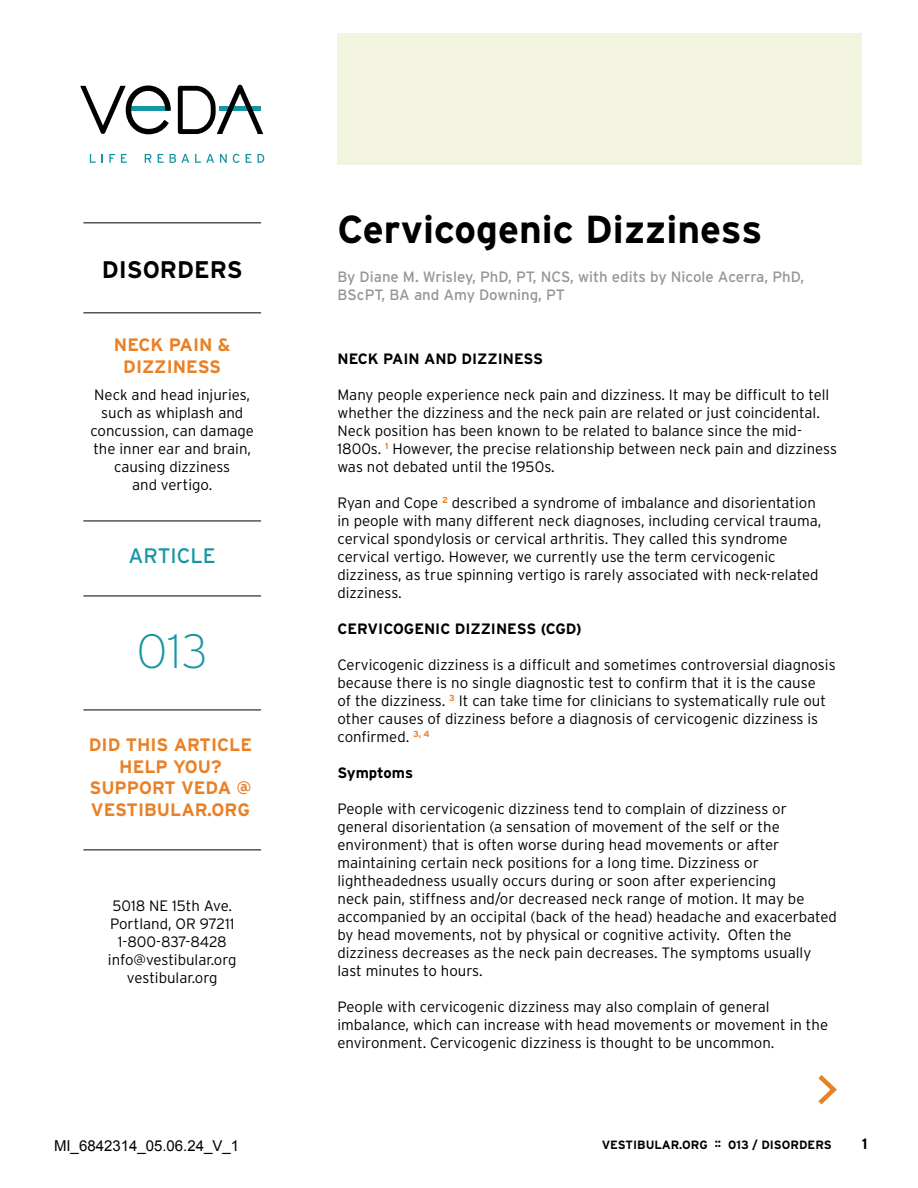
<style>
.page{position:relative;width:918px;height:1188px;background:#fff}
.page>*{position:absolute;margin:0;border:0;box-sizing:border-box;transform-origin:0 0}
.t1{font:200 48px "Interstate";color:#1696a4}
.t2{font:700 39px "Interstate";color:#000}
.t3{font:700 24px "Interstate";color:#000}
.t4{font:21px "Interstate";color:#1696a4}
.t5{font:700 18px/21.6px "Interstate";color:#ea8025;text-align:center}
.t6{font:300 15px/18px "Interstate";color:#000}
.t7{font:15px/18px "Interstate";color:#939598}
.t8{font:700 15px "Interstate";color:#000}
.t9{font:15px "Arial";color:#000}
.t10{font:700 12px "Interstate";color:#000}
</style>
<div class="page">
<svg style="left:178px;top:85px;width:85px;height:49px"></svg>
<svg style="left:80px;top:85px;width:91px;height:49px"></svg>
<svg style="left:90px;top:154px;width:6px;height:9px"></svg>
<svg style="left:109px;top:154px;width:6px;height:9px"></svg>
<svg style="left:121px;top:154px;width:6px;height:9px"></svg>
<svg style="left:145px;top:154px;width:6px;height:9px"></svg>
<svg style="left:158px;top:154px;width:6px;height:9px"></svg>
<svg style="left:170px;top:154px;width:19px;height:9px"></svg>
<svg style="left:195px;top:154px;width:19px;height:9px"></svg>
<svg style="left:220px;top:154px;width:7px;height:9px"></svg>
<svg style="left:233px;top:154px;width:7px;height:9px"></svg>
<svg style="left:246px;top:154px;width:6px;height:9px"></svg>
<svg style="left:258px;top:154px;width:6px;height:9px"></svg>
<div style="left:338px;top:33px;width:524px;height:131px;background:#f3f4e0"></div>
<hr style="left:83px;top:312px;width:178px;height:1px;background:#000">
<hr style="left:83px;top:596px;width:178px;height:1px;background:#000">
<hr style="left:83px;top:710px;width:178px;height:1px;background:#000">
<hr style="left:83px;top:850px;width:178px;height:1px;background:#000">
<hr style="left:83px;top:222px;width:178px;height:1px;background:#000">
<hr style="left:83px;top:521px;width:178px;height:1px;background:#000">
<svg style="left:818px;top:1075px;width:19px;height:30px"></svg>
<h3 class="t3" style="left:102px;top:256px;width:142px">DISORDERS</h3>
<p class="t5" style="left:114px;top:334px;width:118px">NECK PAIN &amp;<br>DIZZINESS</p>
<p class="t6" style="left:90px;top:386px;width:165px;text-align:center">Neck and head injuries, such as whiplash and concussion, can damage the inner ear and brain, causing dizziness<br>and vertigo.</p>
<h3 class="t4" style="left:129px;top:544px;width:89px">ARTICLE</h3>
<h1 class="t1" style="left:137px;top:625px;width:73px">013</h1>
<p class="t5" style="left:89px;top:734px;width:165px">DID THIS ARTICLE<br>HELP YOU?<br>SUPPORT VEDA @<br>VESTIBULAR.ORG</p>
<p class="t6" style="left:108px;top:897px;width:130px;text-align:center">5018 NE 15th Ave.<br>Portland, OR 97211<br>1-800-837-8428 info@vestibular.org vestibular.org</p>
<p class="t9" style="left:54px;top:1136px;width:187px">MI_6842314_05.06.24_V_1</p>
<h2 class="t2" style="left:338px;top:207px;width:426px">Cervicogenic Dizziness</h2>
<p class="t7" style="left:338px;top:268px;width:468px">By Diane M. Wrisley, PhD, PT, NCS, with edits by Nicole Acerra, PhD,<br>BScPT, BA and Amy Downing, PT</p>
<p class="t8" style="left:338px;top:351px;width:207px">NECK PAIN AND DIZZINESS</p>
<p class="t6" style="left:338px;top:386px;width:501px">Many people experience neck pain and dizziness. It may be difficult to tell whether the dizziness and the neck pain are related or just coincidental.<br>Neck position has been known to be related to balance since the mid-1800s. <sup>1</sup> However, the precise relationship between neck pain and dizziness was not debated until the 1950s.</p>
<p class="t6" style="left:338px;top:494px;width:485px">Ryan and Cope <sup>2</sup> described a syndrome of imbalance and disorientation in people with many different neck diagnoses, including cervical trauma, cervical spondylosis or cervical arthritis. They called this syndrome cervical vertigo. However, we currently use the term cervicogenic dizziness, as true spinning vertigo is rarely associated with neck-related dizziness.</p>
<p class="t8" style="left:338px;top:621px;width:246px">CERVICOGENIC DIZZINESS (CGD)</p>
<p class="t6" style="left:337px;top:656px;width:500px">Cervicogenic dizziness is a difficult and sometimes controversial diagnosis because there is no single diagnostic test to confirm that it is the cause<br>of the dizziness. <sup>3</sup> It can take time for clinicians to systematically rule out other causes of dizziness before a diagnosis of cervicogenic dizziness is confirmed. <sup>3,</sup> <sup>4</sup></p>
<p class="t8" style="left:338px;top:765px;width:77px">Symptoms</p>
<p class="t6" style="left:338px;top:800px;width:501px">People with cervicogenic dizziness tend to complain of dizziness or general disorientation (a sensation of movement of the self or the environment) that is often worse during head movements or after maintaining certain neck positions for a long time. Dizziness or lightheadedness usually occurs during or soon after experiencing<br>neck pain, stiffness and/or decreased neck range of motion. It may be accompanied by an occipital (back of the head) headache and exacerbated by head movements, not by physical or cognitive activity. Often the dizziness decreases as the neck pain decreases. The symptoms usually last minutes to hours.</p>
<p class="t6" style="left:338px;top:998px;width:492px">People with cervicogenic dizziness may also complain of general imbalance, which can increase with head movements or movement in the environment. Cervicogenic dizziness is thought to be uncommon.</p>
<p class="t10" style="left:602px;top:1138px;width:232px">VESTIBULAR.ORG :: 013 / DISORDERS</p>
<p class="t8" style="left:862px;top:1135px;width:7px">1</p>
</div>
